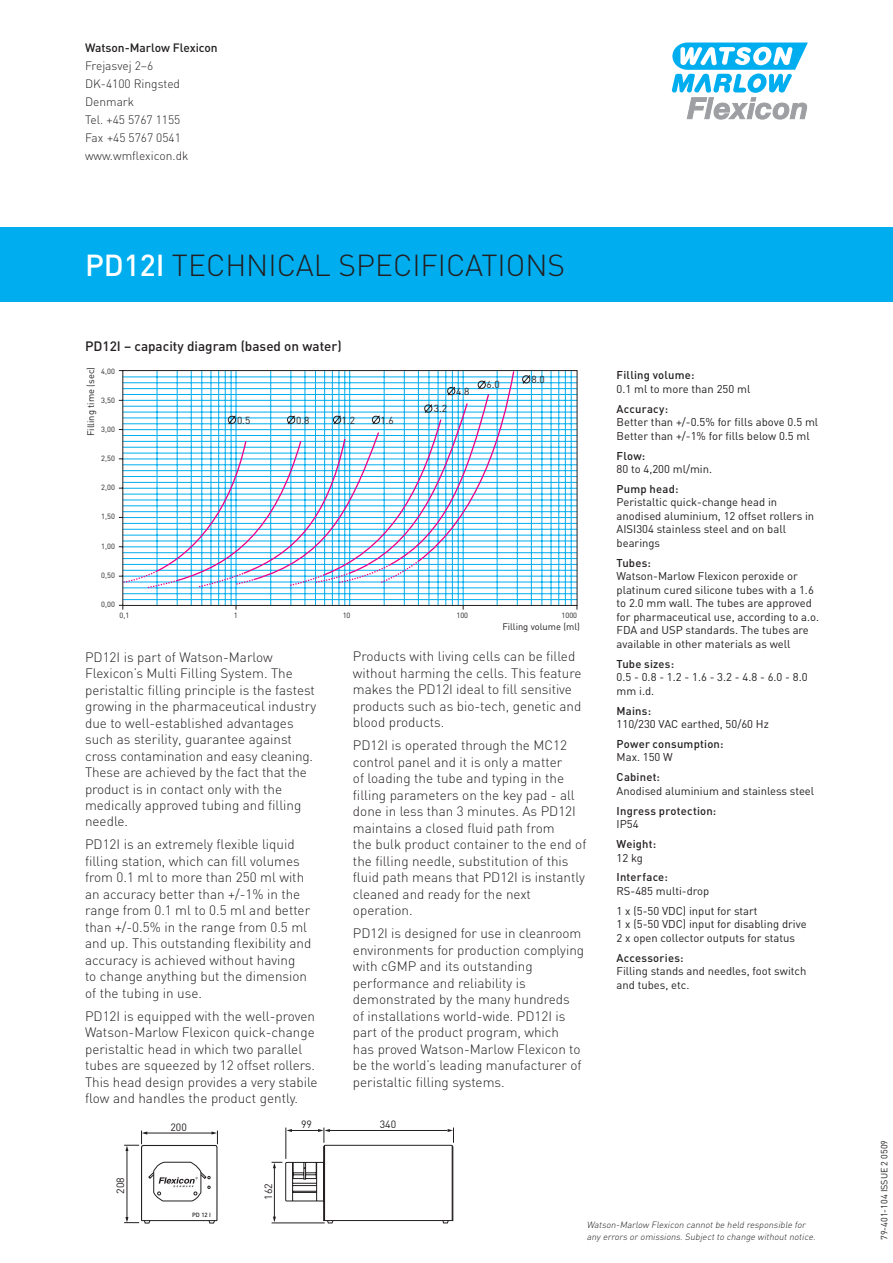
<style>
.page{position:relative;width:893px;height:1263px;background:#fff}
.page>*{position:absolute;margin:0;border:0;box-sizing:border-box;transform-origin:0 0}
.t1{font:300 30px "DIN";color:#231f20}
.t2{font:300 13.5px/16.5px "DIN";color:#231f20}
.t3{font:500 13.5px "DIN";color:#231f20}
.t4{font:300 12px/18px "DIN";color:#231f20}
.t5{font:11.25px/13.5px "DIN";color:#231f20}
.t6{font:500 11.25px/13.5px "DIN";letter-spacing:.02em;color:#231f20}
.t7{font:10.5px "DIN";color:#231f20}
.t8{font:10.2px "DIN";color:#231f20}
.t9{font:9.3px "DIN";color:#231f20}
.t10{font:italic 300 9px/12px "DIN";color:#231f20}
.t11{font:9px "DIN";color:#231f20}
.t12{font:7.5px "DIN";color:#231f20}
.t13{font:500 6px "DIN";color:#231f20}
.s1{font-weight:500}
.s2{font-weight:500;color:#fff}
.s3{font-weight:400}
</style>
<div class="page">
<svg style="left:672px;top:43px;width:136px;height:77px"></svg>
<div style="left:0;top:227px;width:893px;height:75px;background:#00aeef"></div>
<svg style="left:272px;top:1127px;width:182px;height:97px"></svg>
<hr style="left:329px;top:1130px;width:118px;height:1px;background:#231f20">
<hr style="left:272px;top:1222px;width:53px;height:1px;background:#231f20">
<svg style="left:118px;top:370px;width:460px;height:240px"></svg>
<svg style="left:522px;top:374px;width:9px;height:11px"></svg>
<svg style="left:122px;top:370px;width:393px;height:219px"></svg>
<svg style="left:124px;top:1130px;width:94px;height:93px"></svg>
<p class="t4" style="left:85px;top:39px;width:134px"><span class="s1">Watson-Marlow Flexicon<br></span>Frejasvej 2–6<br>D K-4100 Ringsted<br>Denmark<br>Tel. +45 5767 1155<br>Fax +45 5767 0541 www.wmflexicon.dk</p>
<p class="t1" style="left:85px;top:246px;width:106px"><span class="s2">PD12i</span> TECHNICAL</p>
<p class="t1" style="left:339px;top:246px;width:16px">SPECIFICATI</p>
<p class="t1" style="left:506px;top:246px;width:38px">ONS</p>
<p class="t3" style="left:85px;top:338px;width:258px">PD12I – capacity diagram (based on water)</p>
<p class="t9" style="left:85px;top:436px;width:71px;rotate:-90deg">Filling time (sec)</p>
<p class="t12" style="left:101px;top:367px;width:15px">4,00</p>
<p class="t12" style="left:101px;top:396px;width:15px">3,50</p>
<p class="t12" style="left:101px;top:425px;width:15px">3,00</p>
<p class="t12" style="left:101px;top:454px;width:15px">2,50</p>
<p class="t12" style="left:101px;top:483px;width:15px">2,00</p>
<p class="t12" style="left:101px;top:512px;width:15px">1,50</p>
<p class="t12" style="left:101px;top:541px;width:15px">1,00</p>
<p class="t12" style="left:101px;top:570px;width:15px">0,50</p>
<p class="t12" style="left:101px;top:599px;width:15px">0,00</p>
<p class="t8" style="left:237px;top:414px;width:15px">0.5</p>
<p class="t8" style="left:342px;top:414px;width:15px">1.2</p>
<p class="t8" style="left:296px;top:414px;width:15px">0.8</p>
<p class="t8" style="left:381px;top:414px;width:15px">1.6</p>
<p class="t8" style="left:434px;top:402px;width:15px">3.2</p>
<p class="t8" style="left:456px;top:385px;width:15px">4.8</p>
<p class="t8" style="left:487px;top:378px;width:15px">6.0</p>
<p class="t8" style="left:532px;top:373px;width:15px">8.0</p>
<p class="t12" style="left:120px;top:611px;width:11px">0,1</p>
<p class="t12" style="left:234px;top:611px;width:5px">1</p>
<p class="t12" style="left:343px;top:611px;width:9px">10</p>
<p class="t12" style="left:456px;top:611px;width:13px">100</p>
<p class="t12" style="left:562px;top:611px;width:17px">1000</p>
<p class="t9" style="left:502px;top:621px;width:79px">Filling volume (ml)</p>
<p class="t2" style="left:85px;top:648px;width:233px">PD 12I is part of Watson-Marlow Flexicon’s M ulti Filling System. The peristaltic filling principle is the fastest growing in the pharmaceutical industry due to well-established advantages such as sterility, guarantee against cross contamination and easy cleaning.<br>These are achieved by the fact that the product is in contact only with the medically approved tubing and filling needle.</p>
<p class="t2" style="left:85px;top:836px;width:228px">PD 12I is an extremely flexible liquid filling station, which can fill volumes from 0.1 ml to more than 250 ml with an accuracy better than +/-1% in the range from 0.1 ml to 0.5 ml and better than +/-0.5% in the range from 0.5 ml and up. This outstanding flexibility and accuracy is achieved without having<br>to change anything but the dimension of the tubing in use.</p>
<p class="t2" style="left:85px;top:1007px;width:234px">PD 12I is equipped with the well-proven Watson-Marlow Flexicon quick-change peristaltic head in which two parallel tubes are squeezed by 12 offset rollers.<br>This head design provides a very stabile flow and handles the product gently.</p>
<p class="t7" style="left:296px;top:1079px;width:18px;rotate:-90deg">208</p>
<p class="t2" style="left:353px;top:648px;width:230px">Products with living cells can be filled without harming the cells. This feature makes the PD 12I ideal to fill sensitive products such as bio-tech, genetic and blood products.</p>
<p class="t2" style="left:353px;top:737px;width:235px">PD 12I is operated through the MC 12 control panel and it is only a matter<br>of loading the tube and typing in the filling parameters on the key pad - all done in less than 3 minutes. As PD 12I maintains a closed fluid path from<br>the bulk product container to the end of the filling needle, substitution of this fluid path means that PD 12I is instantly cleaned and ready for the next operation.</p>
<p class="t2" style="left:353px;top:925px;width:233px">PD 12I is designed for use in cleanroom environments for production complying with cGMP</p>
<p class="t2" style="left:353px;top:958px;width:230px;text-indent:67px">and its outstanding performance and reliability is demonstrated by the many hundreds of installations world-wide. PD 12I is part of the product program, which has proved Watson-M arlow Flexicon to be the world’s leading manufacturer of peristaltic filling systems.</p>
<p class="t7" style="left:353px;top:1006px;width:18px">200</p>
<p class="t7" style="left:114px;top:1194px;width:18px;rotate:-90deg">208</p>
<p class="t7" style="left:170px;top:1120px;width:18px">200</p>
<p class="t13" style="left:192px;top:1211px;width:20px">PD 12 I</p>
<p class="t7" style="left:262px;top:1200px;width:18px;rotate:-90deg">162</p>
<p class="t7" style="left:301px;top:1118px;width:12px">99</p>
<p class="t7" style="left:380px;top:1118px;width:18px">340</p>
<p class="t5" style="left:617px;top:368px;width:135px"><span class="s1">Filling volume:<br></span>0.1 ml to more than 250 ml</p>
<p class="t5" style="left:617px;top:402px;width:203px"><span class="s1">Accuracy:<br></span>Better than +/-0.5% for fills above 0.5 ml<br>Better than +/-1% for fills below 0.5 ml</p>
<p class="t5" style="left:617px;top:448px;width:97px"><span class="s1">Flow:<br></span>80 to 4,200 ml/min.</p>
<p class="t5" style="left:617px;top:482px;width:199px"><span class="s1">Pump head:<br></span>Peristaltic quick-change head in anodised aluminium, 12 offset rollers in<br>AISI304 stainless steel and on ball bearings</p>
<p class="t5" style="left:617px;top:556px;width:204px"><span class="s1">Tubes:<br></span>Watson-Marlow Flexicon peroxide or platinum cured silicone tubes with a 1.6 to 2.0 mm wall. The tubes are approved for pharmaceutical use, according to a.o.<br>FDA and USP standards. The tubes are available in other materials as well</p>
<p class="t5" style="left:617px;top:657px;width:193px"><span class="s1">Tube sizes:<br></span>0.5 - 0.8 - 1.2 - 1.6 - 3.2 - 4.8 - 6.0 - 8.0 mm i.d.</p>
<p class="t5" style="left:617px;top:703px;width:154px"><span class="s1">Mains:<br></span>110/230 VAC earthed, 50/60 Hz</p>
<p class="t6" style="left:617px;top:737px;width:108px">Power consumption:<br><span class="s3">Max. 150 W</span></p>
<p class="t5" style="left:617px;top:770px;width:199px"><span class="s1">Cabinet:<br></span>Anodised aluminium and stainless steel</p>
<p class="t6" style="left:617px;top:803px;width:101px">Ingress protection:<br><span class="s3">IP54</span></p>
<p class="t6" style="left:617px;top:837px;width:41px">Weight:<br><span class="s3">12 kg</span></p>
<p class="t5" style="left:617px;top:870px;width:94px"><span class="s1">Interface:<br></span>RS-485 multi-drop</p>
<p class="t5" style="left:617px;top:904px;width:192px">1 x (5-50 VDC) input for start<br>1 x (5-50 VDC) input for disabling drive<br>2 x open collector outputs for status</p>
<p class="t5" style="left:617px;top:951px;width:191px"><span class="s1">Accessories:<br></span>Filling stands and needles, foot switch and tubes, etc.</p>
<p class="t10" style="left:587px;top:1218px;width:232px">Watson-Marlow Flexicon cannotbe held responsible for any errors or omissions.Subjectto change withoutnotice.</p>
<p class="t11" style="left:879px;top:1240px;width:101px;rotate:-90deg">79-401-104 ISSUE 2 0509</p>
</div>
